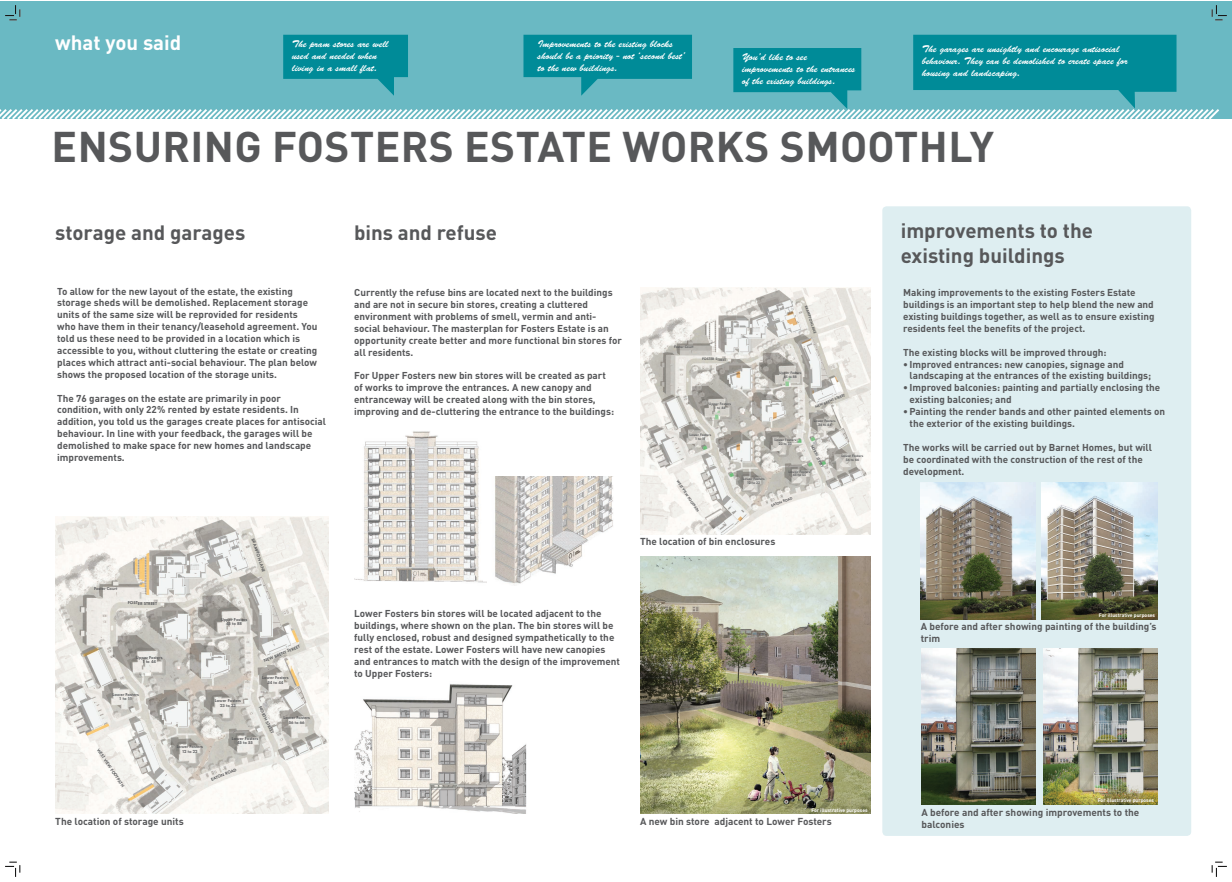
<style>
.page{position:relative;width:1232px;height:882px;background:#fff}
.page>*{position:absolute;margin:0;border:0;box-sizing:border-box;transform-origin:0 0}
.t1{font:700 42.4px "DINOT";letter-spacing:.01em;color:#57585a}
.t2{font:700 20.5px/24.6px "DINOT";color:#57585a}
.t3{font:700 20.5px "DINOT";color:#fff}
.t4{font:700 10px/12px "DINOT";color:#57585a}
.t5{font:700 9.9px/11.9px "DINOT";color:#57585a}
.t6{font:9.9px/11.8px "Brush Script Std";color:#fff}
.t7{font:700 5px "DINOT";color:#fff}
.t8{font:700 3.95px/4.8px "Allies Morrison Futura ND";color:#57585a;text-align:center}
.t9{font:700 3.25px/3.9px "Allies Morrison Futura ND";color:#57585a;text-align:center}
</style>
<div class="page">
<div style="left:0;top:1px;width:1232px;height:117px;background:#6ab9c3"></div>
<div style="left:882px;top:206px;width:309px;height:630px;background:#deeef1;border-radius:4px"></div>
<img style="left:354px;top:431px;width:133px;height:152px">
<img style="left:495px;top:476px;width:118px;height:108px">
<img style="left:354px;top:684px;width:173px;height:130px">
<img style="left:55px;top:516px;width:273px;height:298px">
<img style="left:640px;top:287px;width:230px;height:247px">
<img style="left:922px;top:648px;width:113px;height:156px">
<img style="left:1043px;top:648px;width:114px;height:156px">
<img style="left:640px;top:556px;width:230px;height:258px">
<img style="left:921px;top:482px;width:114px;height:137px">
<img style="left:1042px;top:482px;width:115px;height:137px">
<svg style="left:0;top:35px;width:1221px;height:84px"></svg>
<svg style="left:5px;top:5px;width:16px;height:16px"></svg>
<svg style="left:5px;top:861px;width:16px;height:15px"></svg>
<svg style="left:1211px;top:5px;width:16px;height:16px"></svg>
<svg style="left:1211px;top:861px;width:16px;height:15px"></svg>
<h2 class="t3" style="left:55px;top:30px;width:128px">what you said</h2>
<p class="t6" style="left:292px;top:38px;width:98px">The pram stores are well used and needed when living in a small flat.</p>
<p class="t6" style="left:538px;top:38px;width:149px">Improvements to the existing blocks should be a priority - not ‘second best’ to the new buildings.</p>
<p class="t6" style="left:922px;top:43px;width:207px">The garages are unsightly and encourage antisocial behaviour. They can be demolished to create space for housing and landscaping.</p>
<p class="t6" style="left:742px;top:52px;width:115px">You’d like to see improvements to the entrances of the existing buildings.</p>
<h1 class="t1" style="left:52px;top:119px;width:944px">ENSURING FOSTERS ESTATE WORKS SMOOTHLY</h1>
<h2 class="t2" style="left:55px;top:220px;width:192px">storage and garages</h2>
<h2 class="t2" style="left:354px;top:220px;width:145px">bins and refuse</h2>
<h2 class="t2" style="left:900px;top:218px;width:194px">improvements to the existing buildings</h2>
<p class="t5" style="left:57px;top:285px;width:262px">To allow for the new layout of the estate, the existing storage sheds will be demolished. Replacement storage units of the same size will be reprovided for residents who have them in their tenancy/leasehold agreement. You told us these need to be provided in a location which is accessible to you, without cluttering the estate or creating places which attract anti-social behaviour. The plan below shows the proposed location of the storage units.</p>
<p class="t5" style="left:57px;top:392px;width:270px">The 76 garages on the estate are primarily in poor condition, with only 22% rented by estate residents. In addition, you told us the garages create places for antisocial behaviour. In line with your feedback, the garages will be demolished to make space for new homes and landscape improvements.</p>
<p class="t5" style="left:354px;top:286px;width:269px">Currently the refuse bins are located next to the buildings and are not in secure bin stores, creating a cluttered environment with problems of smell, vermin and anti&shy;social behaviour. The masterplan for Fosters Estate is an opportunity create better and more functional bin stores for all residents.</p>
<p class="t5" style="left:354px;top:369px;width:261px">For Upper Fosters new bin stores will be created as part of works to improve the entrances. A new canopy and entranceway will be created along with the bin stores, improving and de-cluttering the entrance to the buildings:</p>
<p class="t5" style="left:903px;top:286px;width:253px">Making improvements to the existing Fosters Estate buildings is an important step to help blend the new and existing buildings together, as well as to ensure existing residents feel the benefits of the project.</p>
<p class="t5" style="left:903px;top:346px;width:205px">The existing blocks will be improved through:</p>
<p class="t5" style="left:909px;top:358px;width:243px;text-indent:-6px">• Improved entrances: new canopies, signage and landscaping at the entrances of the existing buildings;</p>
<p class="t5" style="left:909px;top:381px;width:252px;text-indent:-6px">• Improved balconies: painting and partially enclosing the existing balconies; and</p>
<p class="t5" style="left:909px;top:405px;width:257px;text-indent:-6px">•Painting the render bands and other painted elements on the exterior of the existing buildings.</p>
<p class="t5" style="left:903px;top:441px;width:250px">The works will be carried out by Barnet Homes, but will be coordinated with the construction of the rest of the development.</p>
<p class="t9" style="left:808px;top:305px;width:31px;rotate:72deg">BRAMPTON LANE</p>
<p class="t9" style="left:674px;top:345px;width:21px">Foster Court</p>
<p class="t9" style="left:702px;top:357px;width:26px;rotate:1deg">FOSTER STREET</p>
<p class="t9" style="left:779px;top:370px;width:24px">Upper Fosters<br>45 to 88</p>
<p class="t9" style="left:814px;top:405px;width:33px;rotate:-22deg">NEW BRENT STREET</p>
<p class="t9" style="left:709px;top:402px;width:24px">Upper Fosters<br>1 to 44</p>
<p class="t9" style="left:814px;top:419px;width:23px">Lower Fosters<br>34 to 44</p>
<p class="t9" style="left:689px;top:433px;width:23px">Lower Fosters<br>1 to 11</p>
<p class="t9" style="left:774px;top:438px;width:23px">Lower Fosters<br>23 to 33</p>
<p class="t9" style="left:813px;top:444px;width:26px;rotate:64deg">NORTH STREET</p>
<p class="t9" style="left:841px;top:454px;width:23px">Lower Fosters<br>56 to 66</p>
<p class="t9" style="left:788px;top:469px;width:23px">Lower Fosters<br>45 to 55</p>
<p class="t9" style="left:743px;top:476px;width:23px">Lower Fosters<br>12 to 22</p>
<p class="t9" style="left:679px;top:479px;width:39px;rotate:56deg">WEST VIEW FOOTPATH</p>
<p class="t9" style="left:770px;top:504px;width:24px;rotate:-21deg">EATON ROAD</p>
<p class="t8" style="left:94px;top:586px;width:25px">Foster Court</p>
<p class="t8" style="left:128px;top:600px;width:31px;rotate:1deg">FOSTER STREET</p>
<p class="t8" style="left:136px;top:654px;width:28px">Upper Fosters<br>1 to 44</p>
<p class="t8" style="left:113px;top:691px;width:28px">Lower Fosters<br>1 to 11</p>
<p class="t8" style="left:100px;top:747px;width:47px;rotate:56deg">WEST VIEW FOOTPATH</p>
<p class="t8" style="left:255px;top:537px;width:37px;rotate:72deg">BRAMPTON LANE</p>
<p class="t8" style="left:177px;top:744px;width:28px">Lower Fosters<br>12 to 22</p>
<p class="t8" style="left:221px;top:616px;width:28px">Upper Fosters<br>45 to 88</p>
<p class="t8" style="left:215px;top:698px;width:28px">Lower Fosters<br>23 to 33</p>
<p class="t8" style="left:263px;top:658px;width:40px;rotate:-22deg">NEW BRENT STREET</p>
<p class="t8" style="left:262px;top:675px;width:28px">Lower Fosters<br>34 to 44</p>
<p class="t8" style="left:262px;top:705px;width:31px;rotate:64deg">NORTH STREET</p>
<p class="t8" style="left:284px;top:715px;width:28px">Lower Fosters<br>56 to 66</p>
<p class="t8" style="left:232px;top:735px;width:28px">Lower Fosters<br>45 to 55</p>
<p class="t8" style="left:210px;top:777px;width:29px;rotate:-21deg">EATON ROAD</p>
<p class="t4" style="left:640px;top:535px;width:137px">The location of bin enclosures</p>
<p class="t5" style="left:354px;top:607px;width:267px">Lower Fosters bin stores will be located adjacent to the buildings, where shown on the plan. The bin stores will be fully enclosed, robust and designed sympathetically to the rest of the estate. Lower Fosters will have new canopies and entrances to match with the design of the improvement to Upper Fosters:</p>
<p class="t7" style="left:811px;top:806px;width:58px">For illustrative purposes</p>
<p class="t4" style="left:55px;top:815px;width:130px">The location of storage units</p>
<p class="t4" style="left:640px;top:814px;width:193px">A new bin store adjacent to Lower Fosters</p>
<p class="t7" style="left:1099px;top:612px;width:58px">For illustrative purposes</p>
<p class="t4" style="left:921px;top:620px;width:237px">A before and after showing painting of the building’s trim</p>
<p class="t7" style="left:1098px;top:796px;width:58px">For illustrative purposes</p>
<p class="t4" style="left:921px;top:806px;width:219px">A before and after showing improvements to the balconies</p>
</div>
